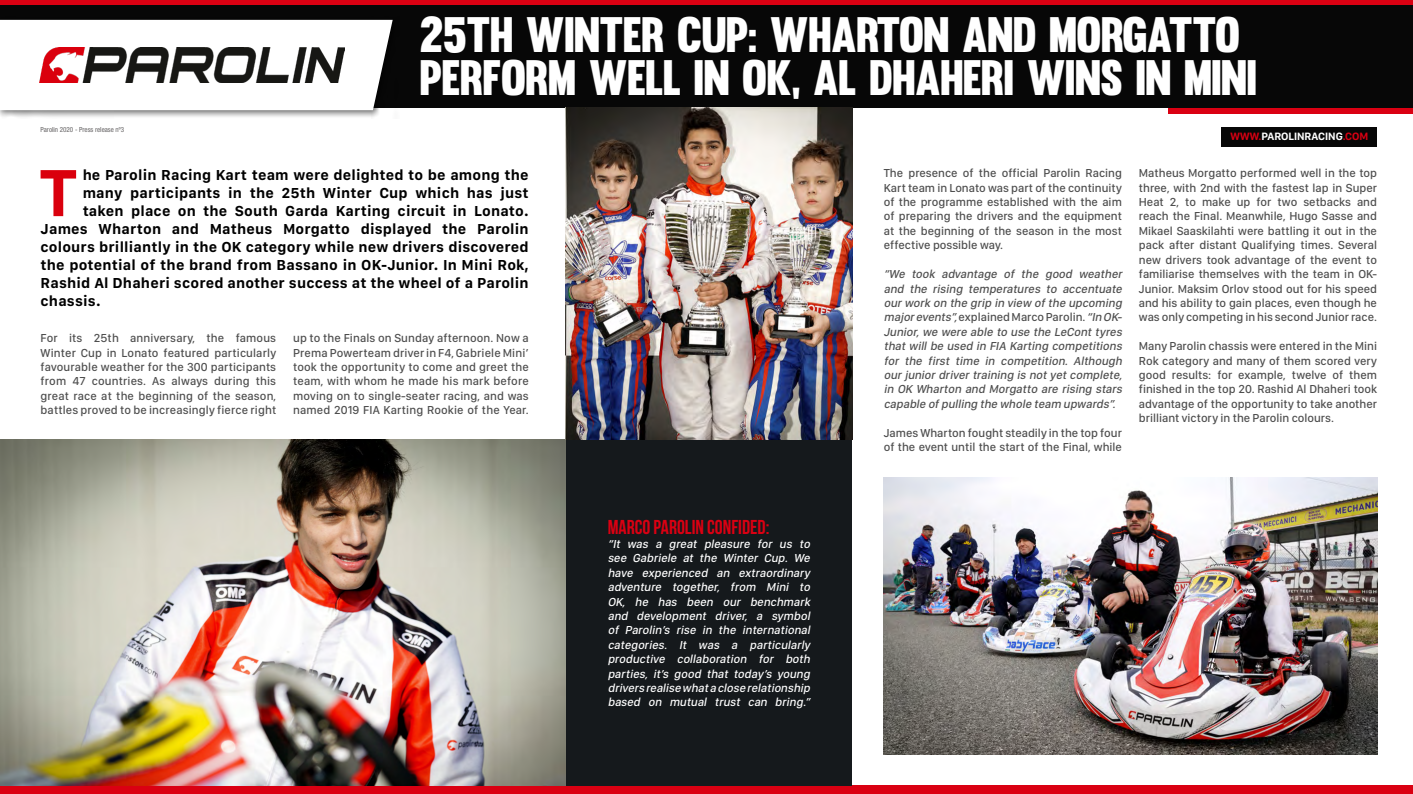
<style>
.page{position:relative;width:1413px;height:794px;background:#fff}
.page>*{position:absolute;margin:0;border:0;box-sizing:border-box;transform-origin:0 0}
.t1{font:700 69px "San Francisco Text";color:#da000d}
.t2{font:48.8px/43px "Muro";letter-spacing:-.02em;color:#fff}
.t3{font:700 20px "Bebas Neue";color:#da0012}
.t4{font:700 15px "San Francisco Text";letter-spacing:.01em;color:#000}
.t5{font:500 12px/14.4px "San Francisco Display";color:#4e4e4e;text-align:justify}
.t6{font:italic 500 12px/14.4px "San Francisco Display";color:#4e4e4e;text-align:justify}
.t7{font:italic 500 12px/14.4px "San Francisco Display";color:#fff;text-align:justify}
.t8{font:700 11px "San Francisco Display";color:#fff}
.t9{font:condensed 7px "Helvetica Neue LT Pro";color:#646263}
.s1{color:#da0012}
.s2{font-style:normal}
</style>
<div class="page">
<div style="left:0;top:0;width:1413px;height:6px;background:#da0012"></div>
<div style="left:0;top:785px;width:1413px;height:9px;background:#da0012"></div>
<div style="left:1168px;top:107px;width:245px;height:6px;background:#da0012"></div>
<div style="left:0;top:5px;width:1413px;height:102px;background:#070707"></div>
<div style="left:0;top:16px;width:400px;height:102px;background:#000;opacity:.57"></div>
<div style="left:0;top:20px;width:393px;height:90px;background:#fff"></div>
<div style="left:1222px;top:127px;width:155px;height:20px;background:#070707"></div>
<div style="left:566px;top:439px;width:286px;height:346px;background:#15191c"></div>
<img style="left:884px;top:477px;width:493px;height:278px">
<img style="left:39px;top:48px;width:305px;height:34px">
<img style="left:0;top:439px;width:566px;height:346px">
<img style="left:566px;top:107px;width:286px;height:332px">
<p class="t9" style="left:41px;top:125px;width:85px">Parolin 2020 - Press release nº3</p>
<h2 class="t2" style="left:420px;top:13px;width:839px">25TH WINTER CUP: WHARTON AND MORGATTO<br>PERFORM WELL IN OK, AL DHAHERI WINS IN MINI</h2>
<p class="t8" style="left:1230px;top:130px;width:139px"><span class="s1">WWW.</span>PAROLINRACING<span class="s1">.COM</span></p>
<h1 class="t1" style="left:39px;top:150px;width:40px">T</h1>
<p class="t4" style="left:83px;top:166px;width:447px">he Parolin Racing Kart team were delighted to be among the</p>
<p class="t4" style="left:83px;top:184px;width:447px">many participants in the 25th Winter Cup which has just</p>
<p class="t4" style="left:83px;top:202px;width:447px">taken place on the South Garda Karting circuit in Lonato.</p>
<p class="t4" style="left:41px;top:220px;width:490px">James Wharton and Matheus Morgatto displayed the Parolin</p>
<p class="t4" style="left:41px;top:238px;width:490px">colours brilliantly in the OK category while new drivers discovered</p>
<p class="t4" style="left:41px;top:256px;width:490px">the potential of the brand from Bassano in OK-Junior. In Mini Rok,</p>
<p class="t4" style="left:41px;top:274px;width:490px">Rashid Al Dhaheri scored another success at the wheel of a Parolin</p>
<p class="t4" style="left:41px;top:292px;width:62px">chassis.</p>
<p class="t5" style="left:41px;top:332px;width:237px">For its 25th anniversary, the famous Winter Cup in Lonato featured particularly favourable weather for the 300 participants from 47 countries. As always during this great race at the beginning of the season, battles proved to be increasingly fierce right</p>
<p class="t5" style="left:293px;top:332px;width:237px">up to the Finals on Sunday afternoon. Now a Prema Powerteam driver in F4, Gabriele Mini’ took the opportunity to come and greet the team, with whom he made his mark before moving on to single-seater racing, and was named 2019 FIA Karting Rookie of the Year.</p>
<h3 class="t3" style="left:608px;top:515px;width:163px">MARCO PAROLIN CONFIDED:</h3>
<p class="t7" style="left:608px;top:538px;width:207px">“It was a great pleasure for us to see Gabriele at the Winter Cup. We have experienced an extraordinary adventure together, from Mini to OK, he has been our benchmark and development driver, a symbol of Parolin’s rise in the international categories. It was a particularly productive collaboration for both parties, it’s good that today’s young drivers realise whata close relationship based on mutual trust can bring.”</p>
<p class="t5" style="left:884px;top:167px;width:240px">The presence of the official Parolin Racing Kart team in Lonato was part of the continuity of the programme established with the aim of preparing the drivers and the equipment at the beginning of the season in the most effective possible way.</p>
<p class="t6" style="left:884px;top:268px;width:243px">“We took advantage of the good weather and the rising temperatures to accentuate ourwork on the grip in view ofthe upcoming majorevents”,<span class="s2">explained Marco Parolin.</span> “In OK-Junior,we were able to use the LeConttyres thatwillbe used in FIA Karting competitions for the first time in competition. Although ourjuniordrivertraining is notyetcomplete, in OK Wharton and Morgatto are rising stars capable ofpulling the whole team upwards”.</p>
<p class="t5" style="left:884px;top:426px;width:240px">James Wharton fought steadily in the top four of the event until the start of the Final, while</p>
<p class="t5" style="left:1139px;top:167px;width:240px">Matheus Morgatto performed well in the top three, with 2nd with the fastest lap in Super Heat 2, to make up for two setbacks and reach the Final. Meanwhile, Hugo Sasse and Mikael Saaskilahti were battling it out in the pack after distant Qualifying times. Several new drivers took advantage of the event to familiarise themselves with the team in OK-Junior. Maksim Orlov stood out for his speed and his ability to gain places, even though he was only competing in his second Junior race.</p>
<p class="t5" style="left:1139px;top:340px;width:240px">Many Parolin chassis were entered in the Mini Rok category and many of them scored very good results: for example, twelve of them finished in the top 20. Rashid Al Dhaheri took advantage of the opportunity to take another brilliant victory in the Parolin colours.</p>
</div>
